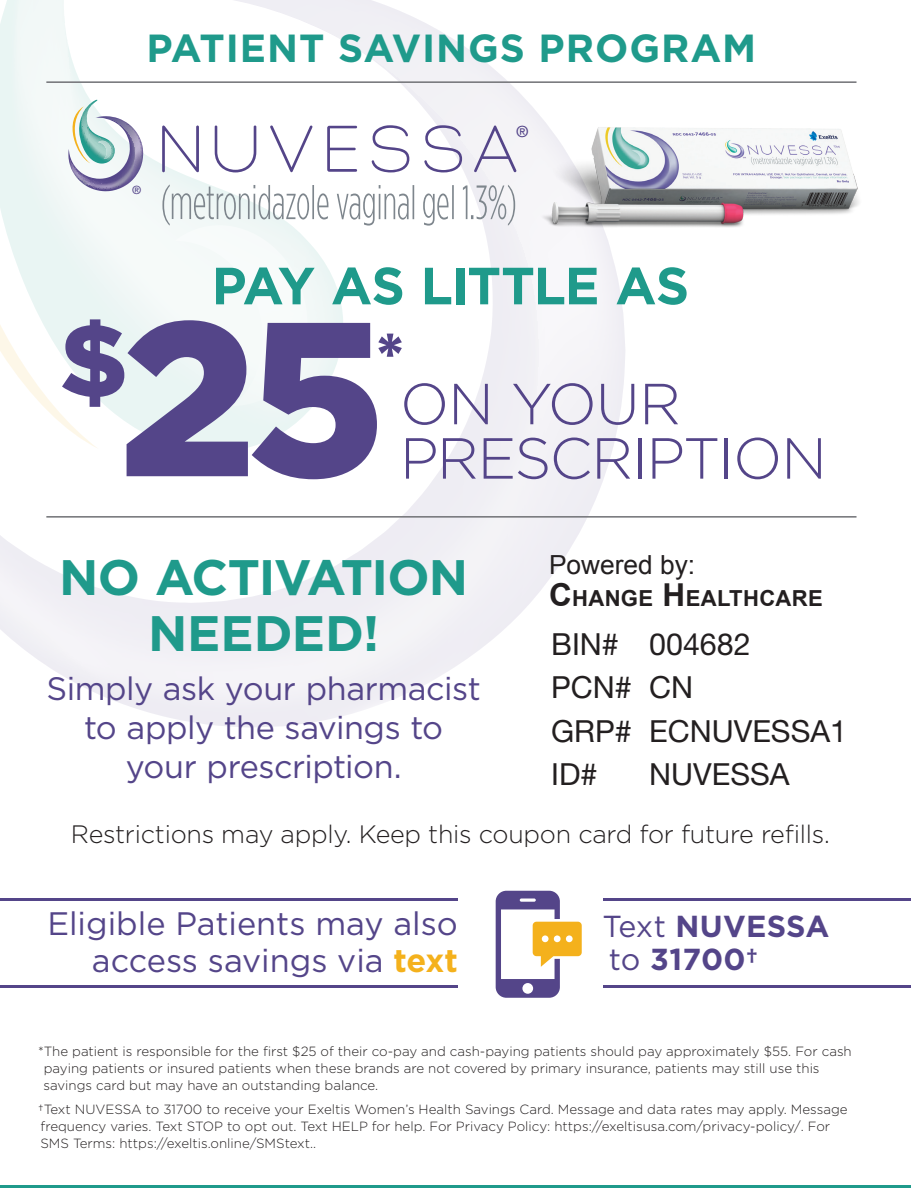
<style>
.page{position:relative;width:918px;height:1188px;background:#fff}
.page>*{position:absolute;margin:0;border:0;box-sizing:border-box;transform-origin:0 0}
.t1{font:900 219px "Gotham";color:#544589}
.t2{font:900 63.9px "Gotham";color:#544589}
.t3{font:300 57.75px/54.4px "Gotham";letter-spacing:-.02em;color:#544589}
.t4{font:700 52.2px "Gotham";letter-spacing:-.025em;color:#1f9a8b}
.t5{font:700 49.8px/56.6px "Gotham";letter-spacing:-.015em;color:#1f9a8b;text-align:center}
.t6{font:700 39.15px "Gotham";letter-spacing:.025em;color:#1f9a8b}
.t7{font:32.55px/37px "Gotham";color:#544589;text-align:right}
.t8{font:32.4px/39.2px "Gotham";letter-spacing:-.015em;color:#544589;text-align:center}
.t9{font:30.45px/43.5px "Helvetica Neue LT Std";color:#231f20}
.t10{font:700 30.3px/32.5px "Gotham";letter-spacing:.01em;color:#544589}
.t11{font:26.25px "Arial";color:#231f20}
.t12{font:300 25.2px "Gotham";letter-spacing:-.01em;color:#231f20}
.t13{font:700 22.05px "Arial";letter-spacing:.015em;color:#231f20}
.t14{font:500 15.6px "Helvetica Neue LT Std";color:#544589}
.t15{font:300 13.35px/17.1px "Gotham";color:#231f20}
.t16{font:500 11.55px "Helvetica Neue LT Std";color:#544589}
.s1{font-size:31.65px}
.s2{font-weight:700;color:#f4b11c}
.s3{font-weight:400}
</style>
<div class="page">
<svg style="left:0;top:0;width:625px;height:728px"></svg>
<svg style="left:0;top:0;width:344px;height:455px"></svg>
<svg style="left:0;top:0;width:99px;height:449px"></svg>
<hr style="left:46px;top:81px;width:811px;height:2px;background:#76777b">
<hr style="left:46px;top:516px;width:811px;height:2px;background:#76777b">
<hr style="left:0;top:899px;width:910px;height:2px;background:#544589">
<hr style="left:0;top:986px;width:910px;height:2px;background:#544589">
<div style="left:458px;top:880px;width:144px;height:128px;background:#fff"></div>
<svg style="left:496px;top:891px;width:86px;height:107px"></svg>
<svg style="left:162px;top:184px;width:147px;height:222px"></svg>
<hr style="left:312px;top:185px;width:2px;height:34px;background:#7e868d">
<svg style="left:317px;top:193px;width:11px;height:26px"></svg>
<svg style="left:337px;top:185px;width:72px;height:41px"></svg>
<hr style="left:413px;top:185px;width:1px;height:34px;background:#7e868d">
<svg style="left:423px;top:194px;width:25px;height:32px"></svg>
<hr style="left:452px;top:185px;width:2px;height:34px;background:#7e868d">
<svg style="left:463px;top:185px;width:52px;height:41px"></svg>
<svg style="left:270px;top:126px;width:42px;height:46px"></svg>
<svg style="left:327px;top:126px;width:30px;height:46px"></svg>
<svg style="left:424px;top:125px;width:38px;height:47px"></svg>
<svg style="left:372px;top:125px;width:37px;height:47px"></svg>
<svg style="left:474px;top:125px;width:42px;height:47px"></svg>
<svg style="left:162px;top:126px;width:37px;height:46px"></svg>
<svg style="left:215px;top:126px;width:41px;height:46px"></svg>
<svg style="left:68px;top:100px;width:75px;height:91px"></svg>
<img style="left:533px;top:110px;width:326px;height:149px">
<hr style="left:0;top:1185px;width:910px;height:3px;background:#1f9a8b">
<h3 class="t6" style="left:147px;top:23px;width:611px">PATIENT SAVINGS PROGRAM</h3>
<p class="t16" style="left:132px;top:183px;width:11px">®</p>
<p class="t14" style="left:516px;top:122px;width:14px">®</p>
<h3 class="t4" style="left:212px;top:251px;width:479px">PAY AS LITTLE AS</h3>
<h1 class="t1" style="left:59px;top:248px;width:327px"><sup>$</sup>25</h1>
<h2 class="t2" style="left:377px;top:312px;width:29px">*</h2>
<h3 class="t3" style="left:400px;top:375px;width:428px">ON YOUR<br>PRESCRIPTION</h3>
<h3 class="t5" style="left:59px;top:549px;width:411px">NO ACTIVATION<br>NEEDED!</h3>
<h3 class="t8" style="left:47px;top:668px;width:436px">Simply ask your pharmacist to apply the savings to your prescription.</h3>
<h3 class="t11" style="left:549px;top:548px;width:148px">Powered by:</h3>
<h3 class="t13" style="left:549px;top:583px;width:275px"><span class="s1">C</span>HANGE <span class="s1">H</span>EALTHCARE</h3>
<h3 class="t9" style="left:551px;top:622px;width:298px">BIN# 004682<br>PCN# CN<br>GRP# ECNUVESSA1<br>ID#</h3>
<h3 class="t9" style="left:649px;top:752px;width:142px">NUVESSA</h3>
<h3 class="t12" style="left:71px;top:818px;width:760px">Restrictions may apply. Keep this coupon card for future refills.</h3>
<h3 class="t7" style="left:47px;top:904px;width:412px">Eligible Patients may also access savings via <span class="s2">text</span></h3>
<h3 class="t10" style="left:602px;top:910px;width:229px"><span class="s3">Text</span> NUVESSA <span class="s3">to</span> 31700†</h3>
<p class="t15" style="left:44px;top:1043px;width:810px;text-indent:-5px">*The patient is responsible for the first $25 of their co-pay and cash-paying patients should pay approximately $55. For cash paying patients or insured patients when these brands are not covered by primary insurance, patients may still use this savings card but may have an outstanding balance.</p>
<p class="t15" style="left:38px;top:1100px;width:811px">†Text NUVESSA to 31700 to receive your Exeltis Women’s Health Savings Card. Message and data rates may apply. Message frequency varies. Text STOP to opt out. Text HELP for help. For Privacy Policy: https://exeltisusa.com/privacy-policy/. For<br>SMS Terms: https://exeltis.online/SMStext..</p>
</div>
